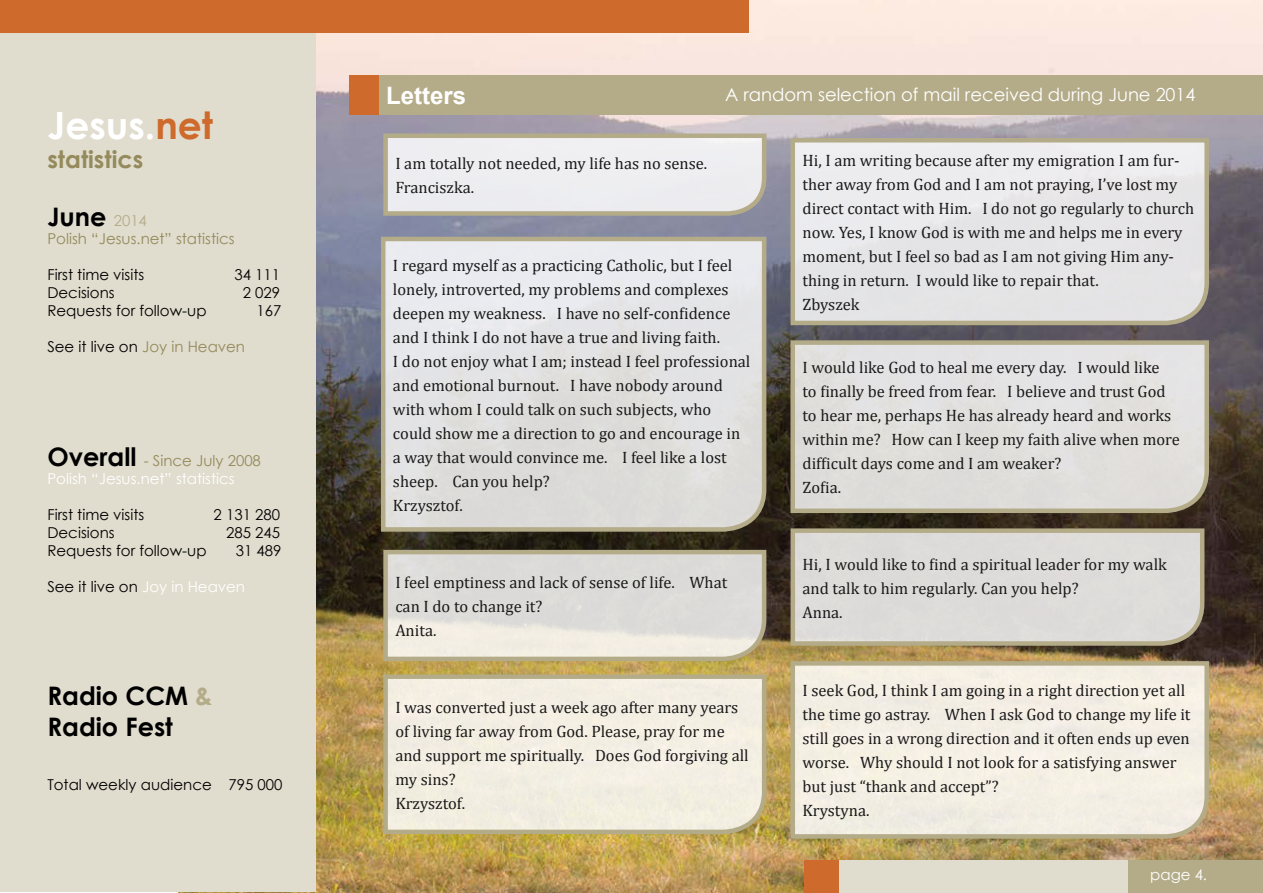
<style>
.page{position:relative;width:1263px;height:893px;background:#fff}
.page>*{position:absolute;margin:0;border:0;box-sizing:border-box;transform-origin:0 0}
.t1{font:700 37.5px "Century Gothic";color:#fff}
.t2{font:700 25.5px/30.6px "Century Gothic";color:#000}
.t3{font:700 24px "Century Gothic";color:#948a5b}
.t4{font:700 24px "Arial";color:#fff}
.t5{font:18px "Century Gothic";color:#fff}
.t6{font:16.5px/24px "Cambria";color:#1a1a1a}
.t7{font:15px "Century Gothic";color:#000}
.t8{font:15px/18px "Century Gothic";color:#fff}
.t9{font:15px "Century Gothic";color:#948a5b}
.s1{color:#cd6a2c}
.s2{font-weight:400;font-size:15px;color:#b4ac89}
.s3{color:#948a5b}
.s4{font-weight:700;font-size:25.5px;color:#000}
.s5{color:#fff}
.s6{color:#b4ac89}
</style>
<div class="page">
<img style="left:178px;top:0;width:1085px;height:893px">
<div style="left:0;top:32px;width:315px;height:860px;background:#e0dcce"></div>
<svg style="left:379px;top:234px;width:390px;height:300px;background:#dbdada"></svg>
<svg style="left:788px;top:526px;width:419px;height:122px;background:#d1cec8"></svg>
<svg style="left:788px;top:338px;width:423px;height:177px;background:#d6d4d1"></svg>
<svg style="left:788px;top:136px;width:423px;height:191px;background:#e0dfdf"></svg>
<svg style="left:381px;top:548px;width:388px;height:115px;background:#d7d4ca"></svg>
<svg style="left:381px;top:131px;width:388px;height:87px;background:#e0dfde"></svg>
<svg style="left:381px;top:672px;width:388px;height:164px;background:#ebe6d5"></svg>
<svg style="left:788px;top:659px;width:423px;height:182px;background:#ece6d8"></svg>
<div style="left:349px;top:75px;width:31px;height:40px;background:#cd6a2c"></div>
<div style="left:380px;top:75px;width:883px;height:40px;background:#b4ac89"></div>
<div style="left:1128px;top:860px;width:135px;height:33px;background:#b4ac89"></div>
<div style="left:838px;top:860px;width:290px;height:33px;background:#e0dcce"></div>
<div style="left:804px;top:860px;width:34px;height:33px;background:#cd6a2c"></div>
<div style="left:0;top:0;width:748px;height:32px;background:#cd6a2c"></div>
<h1 class="t1" style="left:47px;top:97px;width:167px">Jesus.<span class="s1">net</span></h1>
<h3 class="t3" style="left:47px;top:141px;width:97px">statistics</h3>
<h2 class="t2" style="left:47px;top:200px;width:101px">June <span class="s2">2014</span></h2>
<p class="t9" style="left:47px;top:228px;width:189px">Polish “Jesus.net” statistics</p>
<p class="t7" style="left:47px;top:264px;width:98px">First time visits</p>
<p class="t7" style="left:234px;top:264px;width:47px">34 111</p>
<p class="t7" style="left:47px;top:282px;width:69px">Decisions</p>
<p class="t7" style="left:243px;top:282px;width:39px">2 029</p>
<p class="t7" style="left:47px;top:300px;width:161px">Requests for follow-up</p>
<p class="t7" style="left:256px;top:300px;width:26px">167</p>
<p class="t7" style="left:47px;top:336px;width:199px">See it live on <span class="s3">Joy in Heaven</span></p>
<p class="t8" style="left:47px;top:451px;width:215px"><span class="s4">Overall</span> <span class="s3">- Since July 2008<br></span>Polish “Jesus.net” statistics</p>
<p class="t7" style="left:47px;top:504px;width:98px">First time visits</p>
<p class="t7" style="left:214px;top:504px;width:68px">2 131 280</p>
<p class="t7" style="left:47px;top:522px;width:69px">Decisions</p>
<p class="t7" style="left:226px;top:522px;width:56px">285 245</p>
<p class="t7" style="left:47px;top:540px;width:161px">Requests for follow-up</p>
<p class="t7" style="left:236px;top:540px;width:47px">31 489</p>
<p class="t7" style="left:47px;top:576px;width:199px">See it live on <span class="s5">Joy in Heaven</span></p>
<h2 class="t2" style="left:47px;top:680px;width:167px">Radio CCM <span class="s6">&amp;<br></span>Radio Fest</h2>
<p class="t7" style="left:47px;top:774px;width:237px">Total weekly audience 795 000</p>
<h3 class="t4" style="left:386px;top:79px;width:82px">Letters</h3>
<p class="t5" style="left:725px;top:82px;width:472px">A random selection of mail received during June 2014</p>
<p class="t6" style="left:395px;top:151px;width:313px">I am totally not needed, my life has no sense.<br>Franciszka.</p>
<p class="t6" style="left:393px;top:253px;width:359px">I regard myself as a practicing Catholic, but I feel lonely, introverted, my problems and complexes deepen my weakness. I have no self-confidence and I think I do not have a true and living faith.<br>I do not enjoy what I am; instead I feel professional and emotional burnout. I have nobody around with whom I could talk on such subjects, who could show me a direction to go and encourage in a way that would convince me. I feel like a lost sheep. Can you help?<br>Krzysztof.</p>
<p class="t6" style="left:395px;top:570px;width:333px">I feel emptiness and lack of sense of life. What can I do to change it?<br>Anita.</p>
<p class="t6" style="left:395px;top:695px;width:355px">I was converted just a week ago after many years of living far away from God. Please, pray for me and support me spiritually. Does God forgiving all my sins?<br>Krzysztof.</p>
<p class="t6" style="left:802px;top:148px;width:393px">Hi, I am writing because after my emigration I am fur&shy;ther away from God and I am not praying, I’ve lost my direct contact with Him. I do not go regularly to church now. Yes, I know God is with me and helps me in every moment, but I feel so bad as I am not giving Him any&shy;thing in return. I would like to repair that.<br>Zbyszek</p>
<p class="t6" style="left:802px;top:355px;width:379px">I would like God to heal me every day. I would like<br>to finally be freed from fear. I believe and trust God to hear me, perhaps He has already heard and works within me? How can I keep my faith alive when more difficult days come and I am weaker?<br>Zofia.</p>
<p class="t6" style="left:802px;top:552px;width:366px">Hi, I would like to find a spiritual leader for my walk and talk to him regularly. Can you help?<br>Anna.</p>
<p class="t6" style="left:802px;top:679px;width:389px">I seek God, I think I am going in a right direction yet all the time go astray. When I ask God to change my life it still goes in a wrong direction and it often ends up even worse. Why should I not look for a satisfying answer but just “thank and accept”?<br>Krystyna.</p>
<p class="t8" style="left:1150px;top:865px;width:58px">page 4.</p>
</div>
